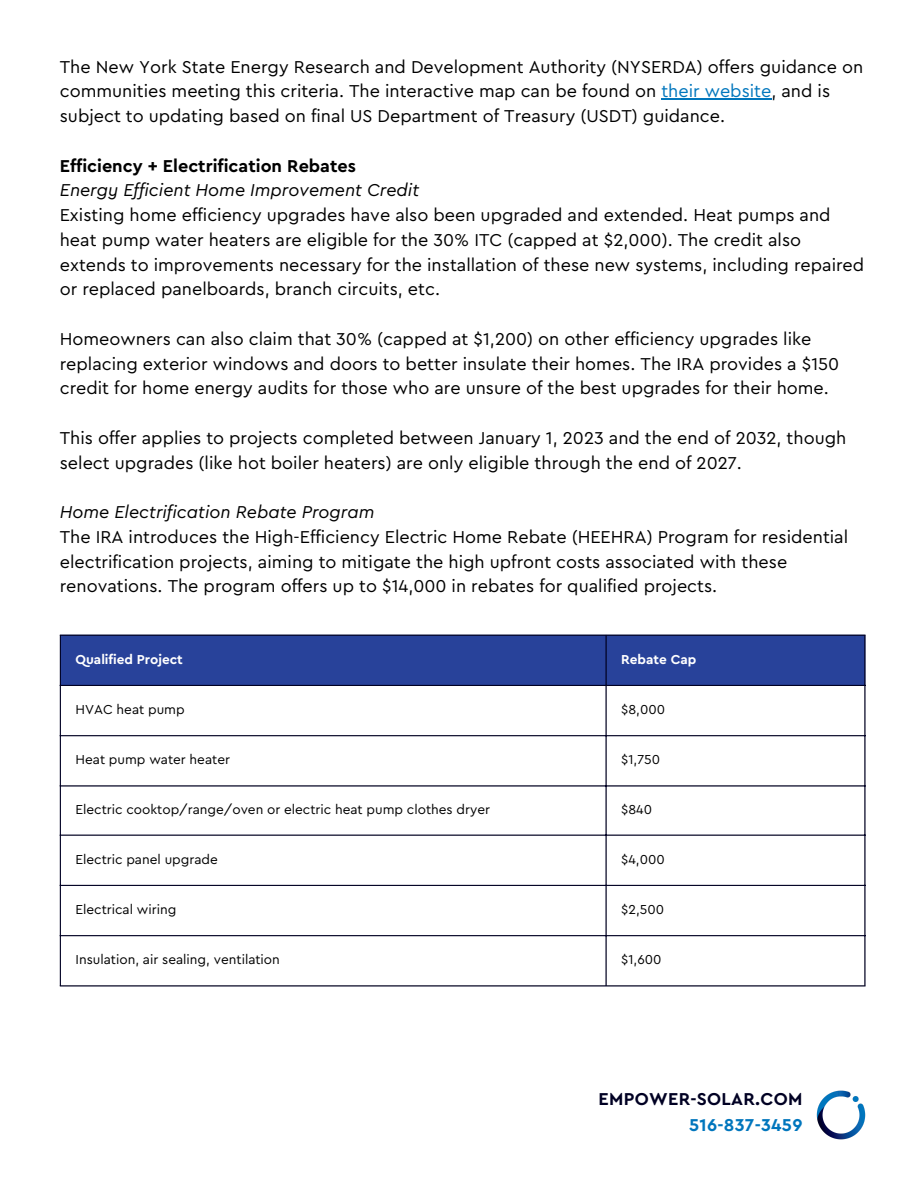
<style>
.page{position:relative;width:918px;height:1188px;background:#fff}
.page>*{position:absolute;margin:0;border:0;box-sizing:border-box;transform-origin:0 0}
.t1{font:18px/24.8px "Cera Pro";color:#000}
.t2{font:italic 18px "Cera Pro";color:#000}
.t3{font:700 18px "Cera Pro";color:#000}
.t4{font:700 18px "Cera Pro";letter-spacing:.015em;color:#000023}
.t5{font:700 18px "Cera Pro";letter-spacing:.015em;color:#0076bd}
.t6{font:13.5px "Cera Pro";color:#000}
.t7{font:700 13.5px "Cera Pro";color:#fff}
.s1{color:#0076bd}
</style>
<div class="page">
<hr style="left:661px;top:98px;width:110px;height:2px;background:#0076bd">
<div style="left:61px;top:636px;width:803px;height:49px;background:#28429a"></div>
<hr style="left:60px;top:636px;width:1px;height:349px;background:#000023">
<hr style="left:605px;top:636px;width:2px;height:349px;background:#000023">
<hr style="left:864px;top:636px;width:2px;height:349px;background:#000023">
<hr style="left:60px;top:635px;width:806px;height:1px;background:#000023">
<hr style="left:60px;top:685px;width:806px;height:1px;background:#000023">
<hr style="left:60px;top:735px;width:806px;height:1px;background:#000023">
<hr style="left:60px;top:785px;width:806px;height:2px;background:#000023">
<hr style="left:60px;top:835px;width:806px;height:1px;background:#000023">
<hr style="left:60px;top:885px;width:806px;height:1px;background:#000023">
<hr style="left:60px;top:935px;width:806px;height:1px;background:#000023">
<hr style="left:60px;top:985px;width:806px;height:2px;background:#000023">
<img style="left:817px;top:1091px;width:48px;height:48px">
<p class="t1" style="left:60px;top:55px;width:805px">The New York State Energy Research and Development Authority (NYSERDA) offers guidance on communities meeting this criteria. The interactive map can be found on <span class="s1">their website</span>, and is subject to updating based on final US Department of Treasury (USDT) guidance.</p>
<p class="t3" style="left:60px;top:157px;width:298px">Efficiency + Electrification Rebates</p>
<p class="t2" style="left:60px;top:182px;width:361px">Energy Efficient Home Improvement Credit</p>
<p class="t1" style="left:60px;top:203px;width:806px">Existing home efficiency upgrades have also been upgraded and extended. Heat pumps and heat pump water heaters are eligible for the 30% ITC (capped at $2,000). The credit also extends to improvements necessary for the installation of these new systems, including repaired or replaced panelboards, branch circuits, etc.</p>
<p class="t1" style="left:60px;top:327px;width:781px">Homeowners can also claim that 30% (capped at $1,200) on other efficiency upgrades like replacing exterior windows and doors to better insulate their homes. The IRA provides a $150 credit for home energy audits for those who are unsure of the best upgrades for their home.</p>
<p class="t1" style="left:60px;top:426px;width:788px">This offer applies to projects completed between January 1, 2023 and the end of 2032, though select upgrades (like hot boiler heaters) are only eligible through the end of 2027.</p>
<p class="t2" style="left:60px;top:503px;width:316px">Home Electrification Rebate Program</p>
<p class="t1" style="left:60px;top:525px;width:790px">The IRA introduces the High-Efficiency Electric Home Rebate (HEEHRA) Program for residential electrification projects, aiming to mitigate the high upfront costs associated with these renovations. The program offers up to $14,000 in rebates for qualified projects.</p>
<p class="t7" style="left:76px;top:653px;width:109px">Qualified Project</p>
<p class="t7" style="left:621px;top:653px;width:77px">Rebate Cap</p>
<p class="t6" style="left:76px;top:703px;width:111px">HVAC heat pump</p>
<p class="t6" style="left:621px;top:703px;width:45px">$8,000</p>
<p class="t6" style="left:76px;top:753px;width:156px">Heat pump water heater</p>
<p class="t6" style="left:621px;top:753px;width:40px">$1,750</p>
<p class="t6" style="left:76px;top:803px;width:416px">Electric cooktop/range/oven or electric heat pump clothes dryer</p>
<p class="t6" style="left:621px;top:803px;width:32px">$840</p>
<p class="t6" style="left:76px;top:853px;width:144px">Electric panel upgrade</p>
<p class="t6" style="left:621px;top:853px;width:45px">$4,000</p>
<p class="t6" style="left:76px;top:903px;width:102px">Electrical wiring</p>
<p class="t6" style="left:621px;top:903px;width:44px">$2,500</p>
<p class="t6" style="left:76px;top:953px;width:206px">Insulation, air sealing, ventilation</p>
<p class="t6" style="left:621px;top:953px;width:42px">$1,600</p>
<p class="t4" style="left:599px;top:1091px;width:205px">EMPOWER-SOLAR.COM</p>
<p class="t5" style="left:689px;top:1116px;width:115px">516-837-3459</p>
</div>
